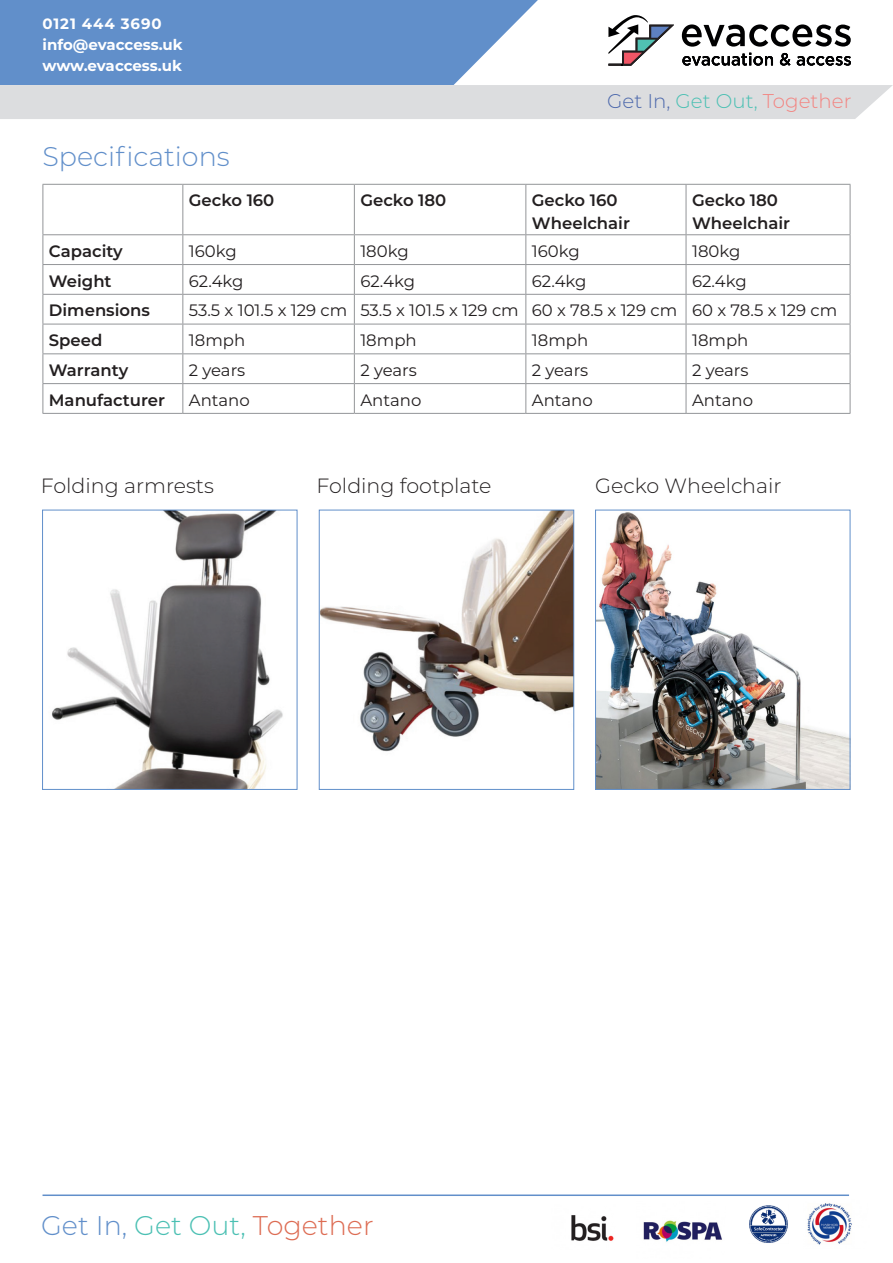
<style>
.page{position:relative;width:893px;height:1263px;background:#fff}
.page>*{position:absolute;margin:0;border:0;box-sizing:border-box;transform-origin:0 0}
.t1{font:300 27px "Montserrat";color:#dd6c53}
.t2{font:300 27px "Montserrat";color:#618fca}
.t3{font:300 20.55px "Montserrat";color:#231f20}
.t4{font:300 19.8px "Montserrat";color:#f38481}
.t5{font:16.5px "Montserrat";color:#231f20}
.t6{font:600 16.5px "Montserrat";color:#231f20}
.t7{font:700 15px "Montserrat";color:#fff}
.t8{font:700 15px "Montserrat";letter-spacing:.06em;color:#fff}
.s1{color:#4d69ac}
.s2{color:#4bc0b3}
.s3{color:#618fca}
</style>
<div class="page">
<svg style="left:0;top:0;width:538px;height:85px;background:#6d97ce"></svg>
<hr style="left:43px;top:1194px;width:806px;height:2px;background:#618fca">
<img style="left:807px;top:1203px;width:45px;height:42px">
<img style="left:749px;top:1205px;width:39px;height:38px">
<img style="left:643px;top:1220px;width:79px;height:22px">
<img style="left:571px;top:1215px;width:43px;height:26px">
<div style="left:0;top:85px;width:893px;height:34px;background:#dcdddf"></div>
<svg style="left:682px;top:53px;width:169px;height:13px"></svg>
<svg style="left:682px;top:24px;width:169px;height:23px"></svg>
<svg style="left:608px;top:15px;width:66px;height:51px"></svg>
<hr style="left:43px;top:184px;width:140px;height:1px;background:#939598">
<hr style="left:43px;top:185px;width:1px;height:49px;background:#939598">
<hr style="left:183px;top:184px;width:171px;height:1px;background:#939598">
<hr style="left:182px;top:185px;width:1px;height:49px;background:#939598">
<hr style="left:354px;top:184px;width:172px;height:1px;background:#939598">
<hr style="left:354px;top:185px;width:1px;height:49px;background:#939598">
<hr style="left:526px;top:184px;width:160px;height:1px;background:#939598">
<hr style="left:525px;top:185px;width:1px;height:49px;background:#939598">
<hr style="left:686px;top:184px;width:164px;height:1px;background:#939598">
<hr style="left:686px;top:185px;width:1px;height:49px;background:#939598">
<hr style="left:850px;top:185px;width:1px;height:49px;background:#939598">
<hr style="left:43px;top:234px;width:140px;height:1px;background:#939598">
<hr style="left:183px;top:234px;width:171px;height:1px;background:#939598">
<hr style="left:354px;top:234px;width:172px;height:1px;background:#939598">
<hr style="left:526px;top:234px;width:160px;height:1px;background:#939598">
<hr style="left:686px;top:234px;width:164px;height:1px;background:#939598">
<hr style="left:43px;top:264px;width:140px;height:1px;background:#939598">
<hr style="left:183px;top:264px;width:171px;height:1px;background:#939598">
<hr style="left:354px;top:264px;width:172px;height:1px;background:#939598">
<hr style="left:526px;top:264px;width:160px;height:1px;background:#939598">
<hr style="left:686px;top:264px;width:164px;height:1px;background:#939598">
<hr style="left:43px;top:294px;width:140px;height:1px;background:#939598">
<hr style="left:183px;top:294px;width:171px;height:1px;background:#939598">
<hr style="left:354px;top:294px;width:172px;height:1px;background:#939598">
<hr style="left:526px;top:294px;width:160px;height:1px;background:#939598">
<hr style="left:686px;top:294px;width:164px;height:1px;background:#939598">
<hr style="left:43px;top:324px;width:140px;height:1px;background:#939598">
<hr style="left:183px;top:324px;width:171px;height:1px;background:#939598">
<hr style="left:354px;top:324px;width:172px;height:1px;background:#939598">
<hr style="left:526px;top:324px;width:160px;height:1px;background:#939598">
<hr style="left:686px;top:324px;width:164px;height:1px;background:#939598">
<hr style="left:43px;top:353px;width:140px;height:1px;background:#939598">
<hr style="left:183px;top:353px;width:171px;height:1px;background:#939598">
<hr style="left:354px;top:353px;width:172px;height:1px;background:#939598">
<hr style="left:526px;top:353px;width:160px;height:1px;background:#939598">
<hr style="left:686px;top:353px;width:164px;height:1px;background:#939598">
<hr style="left:43px;top:383px;width:140px;height:1px;background:#939598">
<svg style="left:43px;top:235px;width:1px;height:178px"></svg>
<hr style="left:183px;top:383px;width:171px;height:1px;background:#939598">
<svg style="left:182px;top:235px;width:1px;height:178px"></svg>
<hr style="left:354px;top:383px;width:172px;height:1px;background:#939598">
<svg style="left:354px;top:235px;width:1px;height:178px"></svg>
<hr style="left:526px;top:383px;width:160px;height:1px;background:#939598">
<svg style="left:525px;top:235px;width:1px;height:178px"></svg>
<hr style="left:686px;top:383px;width:164px;height:1px;background:#939598">
<svg style="left:686px;top:235px;width:1px;height:178px"></svg>
<svg style="left:850px;top:235px;width:1px;height:178px"></svg>
<hr style="left:43px;top:413px;width:140px;height:1px;background:#939598">
<hr style="left:183px;top:413px;width:171px;height:1px;background:#939598">
<hr style="left:354px;top:413px;width:172px;height:1px;background:#939598">
<hr style="left:526px;top:413px;width:160px;height:1px;background:#939598">
<hr style="left:686px;top:413px;width:164px;height:1px;background:#939598">
<img style="left:51px;top:512px;width:232px;height:276px">
<div style="left:42px;top:510px;width:255px;height:280px;border:1px solid #618fca"></div>
<img style="left:321px;top:512px;width:251px;height:240px">
<div style="left:319px;top:510px;width:255px;height:280px;border:1px solid #618fca"></div>
<img style="left:597px;top:512px;width:251px;height:276px">
<div style="left:595px;top:510px;width:255px;height:280px;border:1px solid #618fca"></div>
<p class="t8" style="left:43px;top:13px;width:121px">0121 444 3690</p>
<p class="t7" style="left:43px;top:34px;width:142px">info@evaccess.uk</p>
<p class="t7" style="left:43px;top:55px;width:141px">www.evaccess.uk</p>
<p class="t4" style="left:607px;top:87px;width:246px"><span class="s1">Get In,</span> <span class="s2">Get Out,</span> Together</p>
<p class="t2" style="left:43px;top:139px;width:189px">Specifications</p>
<p class="t6" style="left:189px;top:189px;width:87px">Gecko 160</p>
<p class="t6" style="left:360px;top:189px;width:87px">Gecko 180</p>
<p class="t6" style="left:532px;top:189px;width:87px">Gecko 160</p>
<p class="t6" style="left:532px;top:211px;width:100px">Wheelchair</p>
<p class="t6" style="left:692px;top:189px;width:87px">Gecko 180</p>
<p class="t6" style="left:692px;top:211px;width:100px">Wheelchair</p>
<p class="t6" style="left:49px;top:239px;width:75px">Capacity</p>
<p class="t5" style="left:189px;top:240px;width:49px">160kg</p>
<p class="t5" style="left:360px;top:240px;width:50px">180kg</p>
<p class="t5" style="left:532px;top:240px;width:49px">160kg</p>
<p class="t5" style="left:692px;top:240px;width:50px">180kg</p>
<p class="t6" style="left:49px;top:269px;width:64px">Weight</p>
<p class="t5" style="left:189px;top:269px;width:56px">62.4kg</p>
<p class="t5" style="left:360px;top:269px;width:56px">62.4kg</p>
<p class="t5" style="left:532px;top:269px;width:56px">62.4kg</p>
<p class="t5" style="left:692px;top:269px;width:56px">62.4kg</p>
<p class="t6" style="left:49px;top:299px;width:103px">Dimensions</p>
<p class="t5" style="left:189px;top:299px;width:160px">53.5 x 101.5 x 129 cm</p>
<p class="t5" style="left:360px;top:299px;width:160px">53.5 x 101.5 x 129 cm</p>
<p class="t5" style="left:532px;top:299px;width:147px">60 x 78.5 x 129 cm</p>
<p class="t5" style="left:692px;top:299px;width:147px">60 x 78.5 x 129 cm</p>
<p class="t6" style="left:49px;top:328px;width:55px">Speed</p>
<p class="t5" style="left:189px;top:329px;width:58px">18mph</p>
<p class="t5" style="left:360px;top:329px;width:58px">18mph</p>
<p class="t5" style="left:532px;top:329px;width:58px">18mph</p>
<p class="t5" style="left:692px;top:329px;width:58px">18mph</p>
<p class="t6" style="left:49px;top:358px;width:81px">Warranty</p>
<p class="t5" style="left:189px;top:359px;width:58px">2 years</p>
<p class="t5" style="left:360px;top:359px;width:58px">2 years</p>
<p class="t5" style="left:532px;top:359px;width:58px">2 years</p>
<p class="t5" style="left:692px;top:359px;width:58px">2 years</p>
<p class="t6" style="left:49px;top:388px;width:118px">Manufacturer</p>
<p class="t5" style="left:189px;top:388px;width:62px">Antano</p>
<p class="t5" style="left:360px;top:388px;width:62px">Antano</p>
<p class="t5" style="left:532px;top:388px;width:62px">Antano</p>
<p class="t5" style="left:692px;top:388px;width:62px">Antano</p>
<p class="t3" style="left:41px;top:472px;width:175px">Folding armrests</p>
<p class="t3" style="left:317px;top:472px;width:176px">Folding footplate</p>
<p class="t3" style="left:595px;top:472px;width:188px">Gecko Wheelchair</p>
<p class="t1" style="left:41px;top:1207px;width:334px"><span class="s3">Get In,</span> <span class="s2">Get Out,</span> Together</p>
</div>
